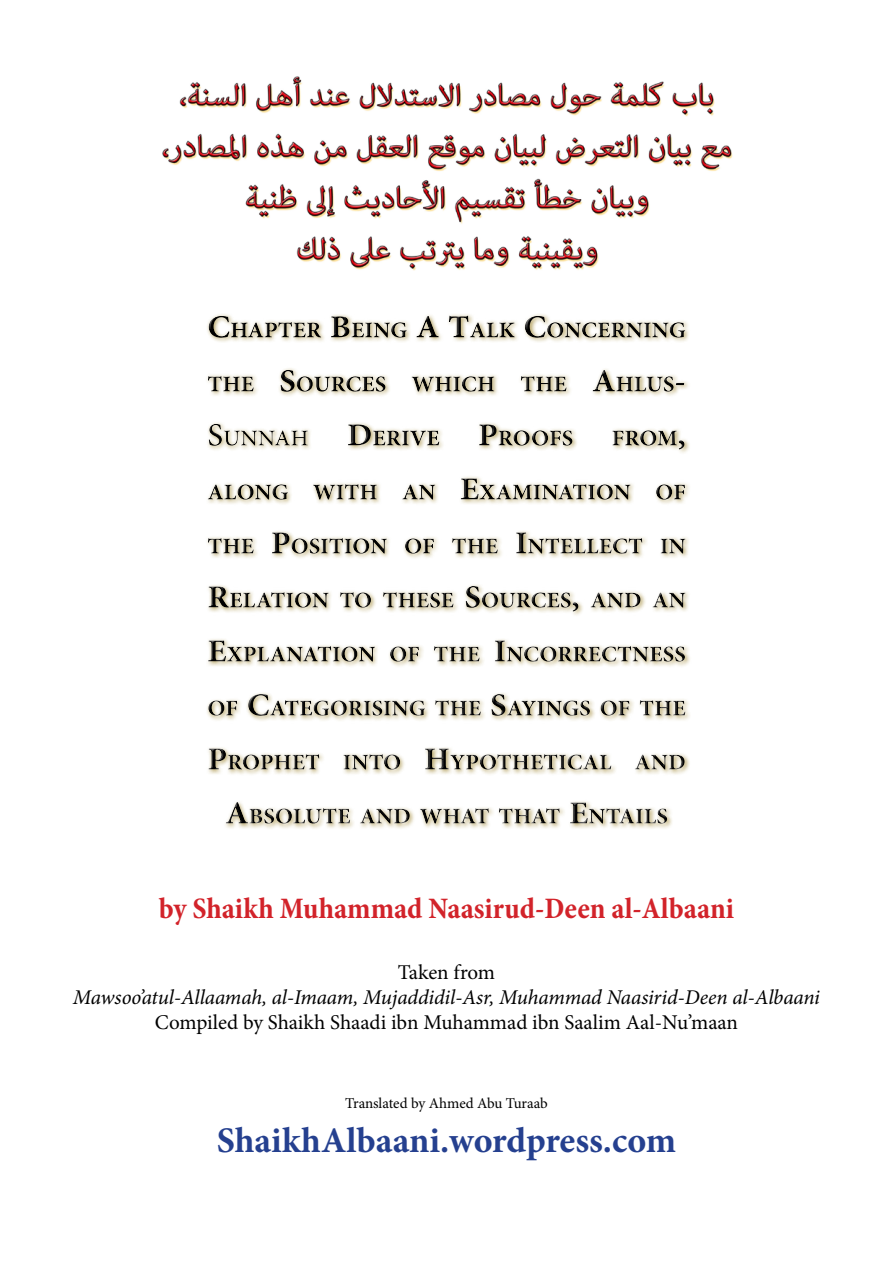
<style>
.page{position:relative;width:893px;height:1263px;background:#fff}
.page>*{position:absolute;margin:0;border:0;box-sizing:border-box;transform-origin:0 0}
.t1{font:700 36px "Minion Pro";color:#25408f}
.t2{font:700 condensed 30px "Minion Pro";color:#d2232a}
.t3{font:italic 21px "Minion Pro";letter-spacing:-.005em;color:#000}
.t4{font:21px "Minion Pro";letter-spacing:-.005em;color:#000}
.t5{font:15px "Minion Pro";letter-spacing:-.005em;color:#000}
</style>
<div class="page">
<div style="left:196px;top:308px;width:501px;height:528px;background:#000;opacity:.75"></div>
<img style="left:162px;top:76px;width:571px;height:194px">
<h2 class="t2" style="left:159px;top:888px;width:577px">by Shaikh Muhammad Naasirud-Deen al-Albaani</h2>
<p class="t4" style="left:398px;top:958px;width:99px">Taken from</p>
<p class="t3" style="left:73px;top:983px;width:749px">Mawsoo’atul-Allaamah, al-Imaam, Mujaddidil-Asr, Muhammad Naasirid-Deen al-Albaani</p>
<p class="t4" style="left:155px;top:1009px;width:585px">Compiled by Shaikh Shaadi ibn Muhammad ibn Saalim Aal-Nu’maan</p>
<p class="t5" style="left:345px;top:1094px;width:204px">Translated by Ahmed Abu Turaab</p>
<h1 class="t1" style="left:217px;top:1115px;width:461px">ShaikhAlbaani.wordpress.com</h1>
</div>
